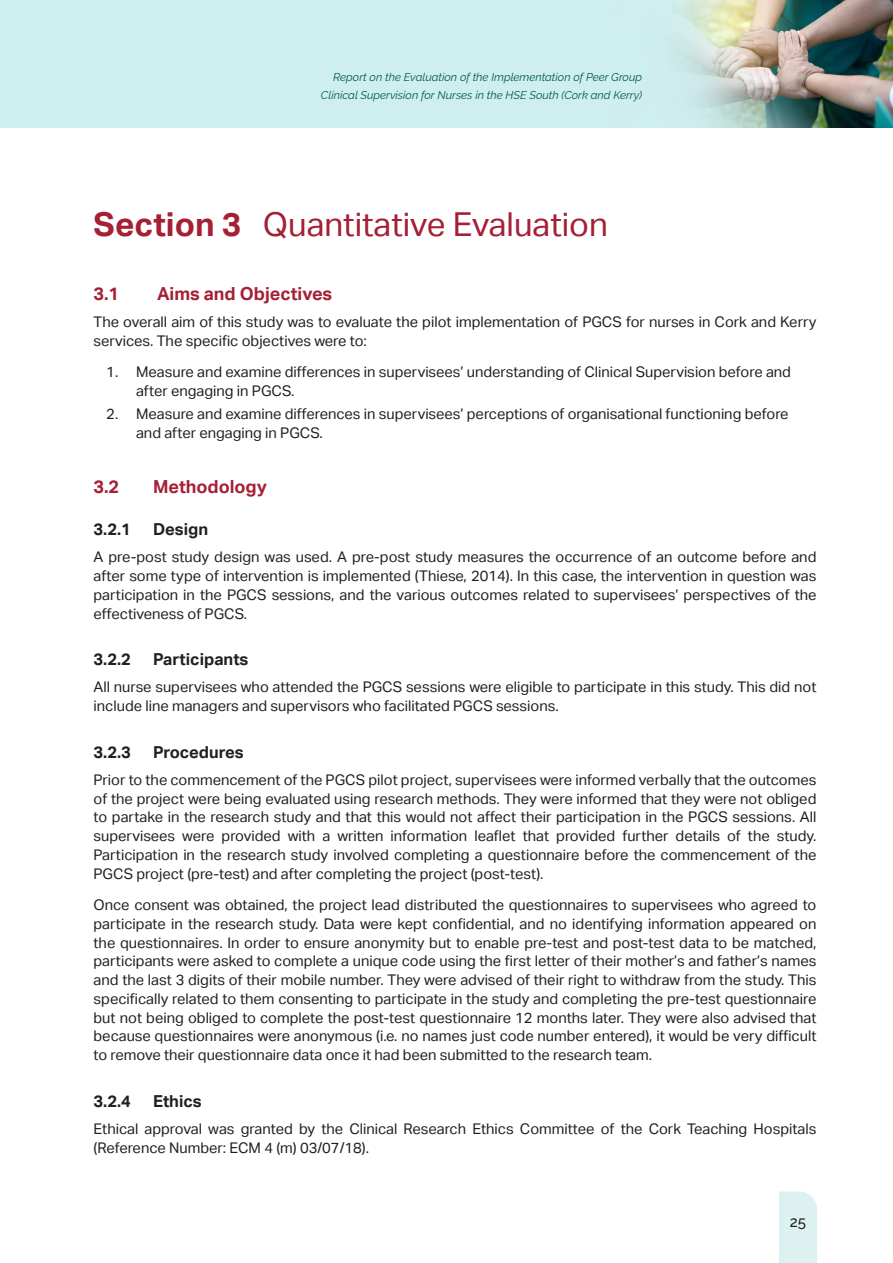
<style>
.page{position:relative;width:893px;height:1263px;background:#fff}
.page>*{position:absolute;margin:0;border:0;box-sizing:border-box;transform-origin:0 0}
.t1{font:33px "Aktiv Grotesk";color:#a62035}
.t2{font:700 18px "Aktiv Grotesk";color:#a62035}
.t3{font:700 16.5px "Aktiv Grotesk";color:#231f20}
.t4{font:500 15px "Raleway";color:#231f20}
.t5{font:14.7px/18.8px "Aktiv Grotesk";color:#231f20}
.t6{font:italic 11.25px/18px "Raleway";color:#00584e;text-align:right}
.s1{font-weight:700}
</style>
<div class="page">
<div style="left:779px;top:1191px;width:38px;height:72px;background:#ddf1f1"></div>
<svg style="left:0;top:0;width:893px;height:128px;background:#c0dada"></svg>
<p class="t6" style="left:321px;top:68px;width:323px">Report on the Evaluation of the Implementation of Peer Group<br>Clinical Supervision for Nurses in the HSE South (Cork and Kerry)</p>
<p class="t1" style="left:94px;top:205px;width:516px"><span class="s1">Section 3</span> Quantitative Evaluation</p>
<p class="t2" style="left:94px;top:283px;width:27px">3.1</p>
<p class="t2" style="left:157px;top:283px;width:177px">Aims and Objectives</p>
<p class="t5" style="left:94px;top:312px;width:724px">The overall aim of this study was to evaluate the pilot implementation of PGCS for nurses in Cork and Kerry services. The specific objectives were to:</p>
<p class="t5" style="left:136px;top:363px;width:656px;text-indent:-30px">1. Measure and examine differences in supervisees’ understanding of Clinical Supervision before and after engaging in PGCS.</p>
<p class="t5" style="left:136px;top:404px;width:654px;text-indent:-30px">2. Measure and examine differences in supervisees’ perceptions of organisational functioning before and after engaging in PGCS.</p>
<p class="t2" style="left:94px;top:476px;width:27px">3.2</p>
<p class="t2" style="left:153px;top:476px;width:115px">Methodology</p>
<p class="t3" style="left:94px;top:520px;width:39px">3.2.1</p>
<p class="t3" style="left:153px;top:520px;width:57px">Design</p>
<p class="t5" style="left:94px;top:548px;width:724px;text-align:justify">A pre-post study design was used. A pre-post study measures the occurrence of an outcome before and after some type of intervention is implemented (Thiese, 2014). In this case, the intervention in question was participation in the PGCS sessions, and the various outcomes related to supervisees’ perspectives of the effectiveness of PGCS.</p>
<p class="t3" style="left:94px;top:650px;width:39px">3.2.2</p>
<p class="t3" style="left:153px;top:650px;width:97px">Participants</p>
<p class="t5" style="left:94px;top:678px;width:724px">All nurse supervisees who attended the PGCS sessions were eligible to participate in this study. This did not include line managers and supervisors who facilitated PGCS sessions.</p>
<p class="t3" style="left:94px;top:742px;width:39px">3.2.3</p>
<p class="t3" style="left:153px;top:742px;width:92px">Procedures</p>
<p class="t5" style="left:94px;top:770px;width:724px;text-align:justify">Prior to the commencement of the PGCS pilot project, supervisees were informed verbally that the outcomes of the project were being evaluated using research methods. They were informed that they were not obliged to partake in the research study and that this would not affect their participation in the PGCS sessions. All supervisees were provided with a written information leaflet that provided further details of the study.<br>Participation in the research study involved completing a questionnaire before the commencement of the PGCS project (pre-test) and after completing the project (post-test).</p>
<p class="t5" style="left:94px;top:896px;width:724px;text-align:justify">Once consent was obtained, the project lead distributed the questionnaires to supervisees who agreed to participate in the research study. Data were kept confidential, and no identifying information appeared on the questionnaires. In order to ensure anonymity but to enable pre-test and post-test data to be matched, participants were asked to complete a unique code using the first letter of their mother’s and father’s names and the last 3 digits of their mobile number. They were advised of their right to withdraw from the study. This specifically related to them consenting to participate in the study and completing the pre-test questionnaire but not being obliged to complete the post-test questionnaire 12 months later. They were also advised that because questionnaires were anonymous (i.e. no names just code number entered), it would be very difficult to remove their questionnaire data once it had been submitted to the research team.</p>
<p class="t3" style="left:94px;top:1091px;width:39px">3.2.4</p>
<p class="t3" style="left:153px;top:1091px;width:50px">Ethics</p>
<p class="t5" style="left:94px;top:1119px;width:724px">Ethical approval was granted by the Clinical Research Ethics Committee of the Cork Teaching Hospitals (Reference Number: ECM 4 (m) 03/07/18).</p>
<p class="t4" style="left:790px;top:1213px;width:18px">25</p>
</div>
